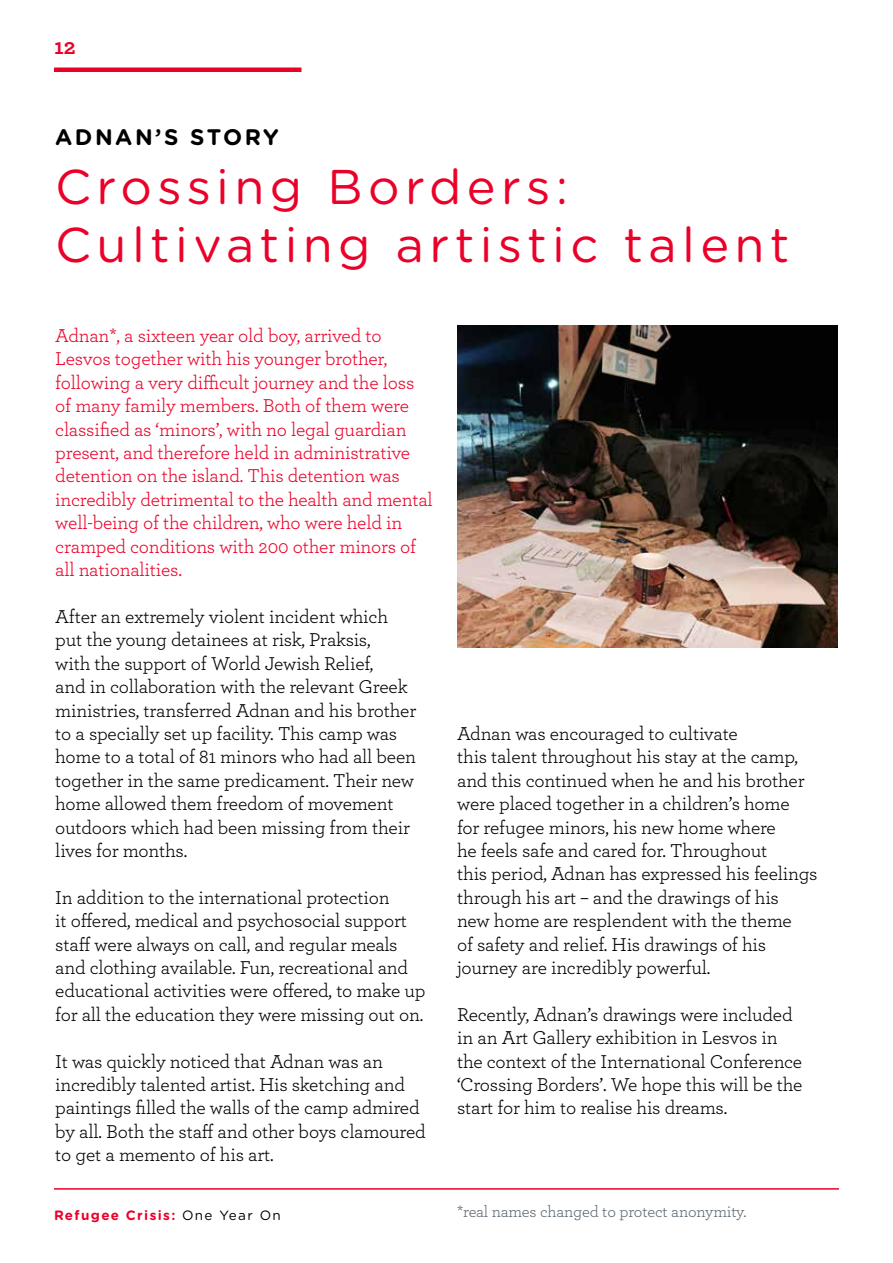
<style>
.page{position:relative;width:893px;height:1263px;background:#fff}
.page>*{position:absolute;margin:0;border:0;box-sizing:border-box;transform-origin:0 0}
.t1{font:48.75px/58.5px "Gotham Rounded";letter-spacing:.11em;color:#eb0029}
.t2{font:700 22.5px "Gotham Rounded";letter-spacing:.11em;color:#000}
.t3{font:700 22.5px "Archer";color:#eb0029}
.t4{font:19.5px/23.4px "Archer";letter-spacing:-.01em;color:#000}
.t5{font:19.5px/23.4px "Archer";letter-spacing:-.01em;color:#eb0029}
.t6{font:16.5px "Archer";letter-spacing:-.01em;color:#5e6871}
.t7{font:700 13.5px "Gotham Rounded";letter-spacing:.1em;color:#eb0029}
.s1{font-weight:400;color:#000}
</style>
<div class="page">
<hr style="left:54px;top:1188px;width:785px;height:2px;background:#eb0029">
<hr style="left:54px;top:68px;width:247px;height:4px;background:#eb0029">
<img style="left:457px;top:326px;width:381px;height:322px">
<p class="t3" style="left:54px;top:29px;width:23px">12</p>
<p class="t2" style="left:55px;top:121px;width:225px">ADNAN’S STORY</p>
<h1 class="t1" style="left:55px;top:155px;width:736px">Crossing Borders:<br>Cultivating artistic talent</h1>
<p class="t5" style="left:55px;top:323px;width:379px">Adnan*, a sixteen year old boy, arrived to Lesvos together with his younger brother, following a very difficult journey and the loss of many family members. Both of them were classified as ‘minors’, with no legal guardian present, and therefore held in administrative detention on the island. This detention was incredibly detrimental to the health and mental well-being of the children, who were held in cramped conditions with 200 other minors of all nationalities.</p>
<p class="t4" style="left:55px;top:604px;width:362px">After an extremely violent incident which put the young detainees at risk, Praksis,<br>with the support of World Jewish Relief,<br>and in collaboration with the relevant Greek ministries, transferred Adnan and his brother to a specially set up facility. This camp was home to a total of 81 minors who had all been together in the same predicament. Their new home allowed them freedom of movement outdoors which had been missing from their lives for months.</p>
<p class="t4" style="left:55px;top:885px;width:372px">In addition to the international protection<br>it offered, medical and psychosocial support staff were always on call, and regular meals and clothing available. Fun, recreational and educational activities were offered, to make up for all the education they were missing out on.</p>
<p class="t4" style="left:55px;top:1048px;width:372px">It was quickly noticed that Adnan was an incredibly talented artist. His sketching and paintings filled the walls of the camp admired by all. Both the staff and other boys clamoured to get a memento of his art.</p>
<p class="t7" style="left:54px;top:1205px;width:228px">Refugee Crisis: <span class="s1">One Year On</span></p>
<p class="t4" style="left:457px;top:721px;width:362px">Adnan was encouraged to cultivate<br>this talent throughout his stay at the camp, and this continued when he and his brother were placed together in a children’s home<br>for refugee minors, his new home where<br>he feels safe and cared for. Throughout<br>this period, Adnan has expressed his feelings through his art – and the drawings of his<br>new home are resplendent with the theme<br>of safety and relief. His drawings of his journey are incredibly powerful.</p>
<p class="t4" style="left:457px;top:1002px;width:347px">Recently, Adnan’s drawings were included in an Art Gallery exhibition in Lesvos in the context of the International Conference ‘Crossing Borders’. We hope this will be the start for him to realise his dreams.</p>
<p class="t6" style="left:457px;top:1200px;width:291px">*real names changed to protect anonymity.</p>
</div>
